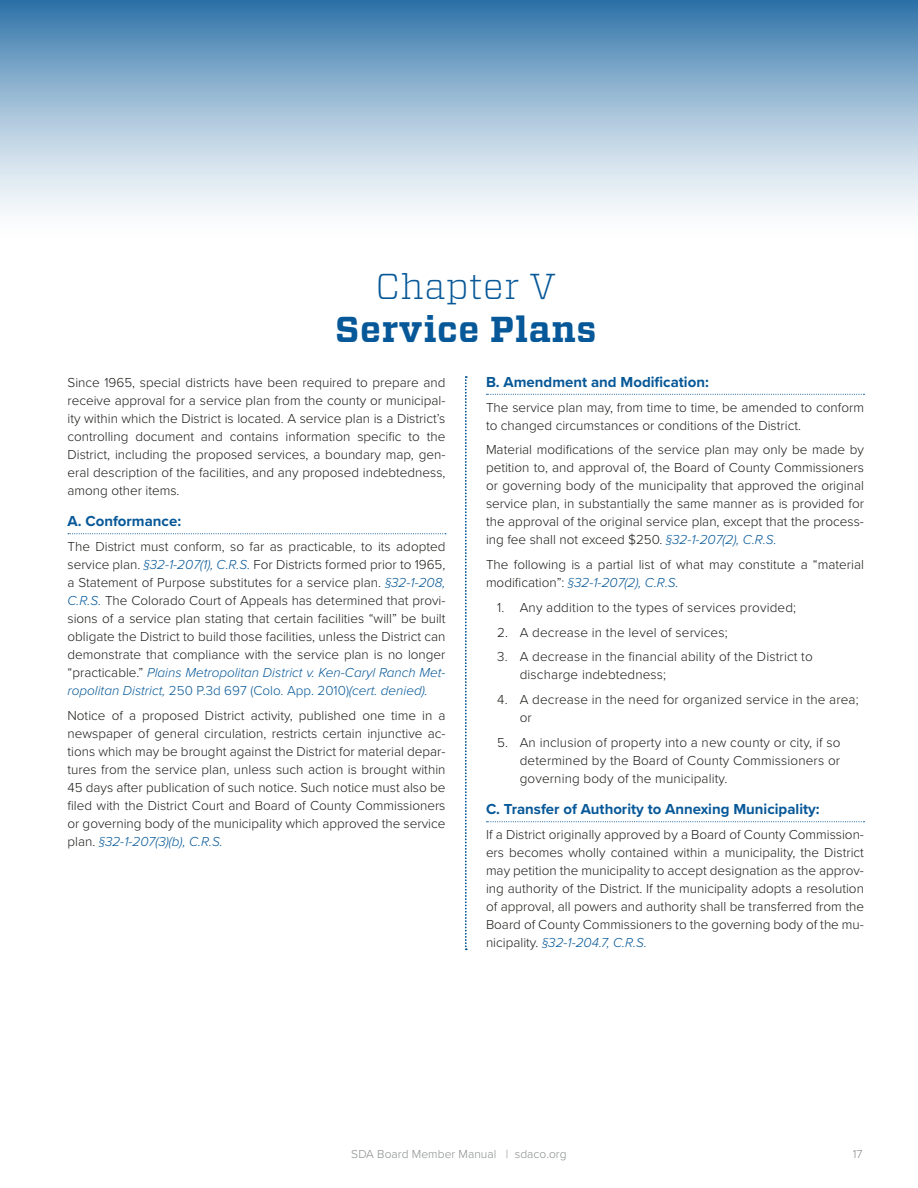
<style>
.page{position:relative;width:918px;height:1188px;background:#fff}
.page>*{position:absolute;margin:0;border:0;box-sizing:border-box;transform-origin:0 0}
.t1{font:700 36px "Vitesse";letter-spacing:.02em;color:#075898}
.t2{font:300 36px "Vitesse";letter-spacing:.02em;color:#075898}
.t3{font:700 15px "Proxima Nova";color:#075898}
.t4{font:300 13.5px/18px "Proxima Nova";color:#1c1c1a;text-align:justify}
.t5{font:300 12px "Proxima Nova";letter-spacing:.005em;color:#898c8d}
.s1{font-style:italic;color:#075898}
.s2{color:#075898}
</style>
<div class="page">
<svg style="left:68px;top:533px;width:378px;height:1px"></svg>
<svg style="left:487px;top:394px;width:377px;height:1px"></svg>
<svg style="left:487px;top:821px;width:377px;height:1px"></svg>
<svg style="left:465px;top:376px;width:2px;height:574px"></svg>
<div style="left:0;top:0;width:918px;height:241px;background:linear-gradient(to bottom,#3a7aad,#fff)"></div>
<h1 class="t2" style="left:375px;top:261px;width:182px">Chapter V</h1>
<h1 class="t1" style="left:335px;top:305px;width:263px">Service Plans</h1>
<p class="t4" style="left:68px;top:373px;width:380px">Since 1965, special districts have been required to prepare and receive approval for a service plan from the county or municipal&shy;ity within which the District is located. A service plan is a District’s controlling document and contains information specific to the District, including the proposed services, a boundary map, gen&shy;eral description of the facilities, and any proposed indebtedness, among other items.</p>
<p class="t3" style="left:68px;top:510px;width:115px">A. Conformance:</p>
<p class="t4" style="left:68px;top:537px;width:380px">The District must conform, so far as practicable, to its adopted service plan. <span class="s1">§32-1-207(1), C.R.S.</span> For Districts formed prior to 1965, a Statement of Purpose substitutes for a service plan. <span class="s1">§32-1-208, C.R.S.</span> The Colorado Court of Appeals has determined that provi&shy;sions of a service plan stating that certain facilities “will” be built obligate the District to build those facilities, unless the District can demonstrate that compliance with the service plan is no longer “practicable.” <span class="s1">Plains Metropolitan District v. Ken-Caryl Ranch Met&shy;ropolitan District,</span> <span class="s2">250 P.3d 697 (Colo. App. 2010)</span><span class="s1">(cert. denied).</span></p>
<p class="t4" style="left:68px;top:706px;width:380px">Notice of a proposed District activity, published one time in a newspaper of general circulation, restricts certain injunctive ac&shy;tions which may be brought against the District for material depar&shy;tures from the service plan, unless such action is brought within 45 days after publication of such notice. Such notice must also be filed with the District Court and Board of County Commissioners or governing body of the municipality which approved the service plan. <span class="s1">§32-1-207(3)(b), C.R.S.</span></p>
<p class="t3" style="left:486px;top:371px;width:224px">B. Amendment and Modification:</p>
<p class="t4" style="left:486px;top:398px;width:380px">The service plan may, from time to time, be amended to conform to changed circumstances or conditions of the District.</p>
<p class="t4" style="left:486px;top:440px;width:380px">Material modifications of the service plan may only be made by petition to, and approval of, the Board of County Commissioners or governing body of the municipality that approved the original service plan, in substantially the same manner as is provided for the approval of the original service plan, except that the process&shy;ing fee shall not exceed $250. <span class="s1">§32-1-207(2), C.R.S.</span></p>
<p class="t4" style="left:486px;top:555px;width:379px">The following is a partial list of what may constitute a “material modification”: <span class="s1">§32-1-207(2), C.R.S.</span></p>
<p class="t4" style="left:497px;top:598px;width:300px">1. Any addition to the types of services provided;</p>
<p class="t4" style="left:497px;top:622px;width:232px">2. A decrease in the level of services;</p>
<p class="t4" style="left:520px;top:647px;width:295px;text-indent:-23px">3. A decrease in the financial ability of the District to discharge indebtedness;</p>
<p class="t4" style="left:520px;top:690px;width:341px;text-indent:-23px">4. A decrease in the need for organized service in the area; or</p>
<p class="t4" style="left:520px;top:733px;width:322px;text-indent:-23px">5. An inclusion of property into a new county or city, if so determined by the Board of County Commissioners or governing body of the municipality.</p>
<p class="t3" style="left:486px;top:798px;width:335px">C. Transfer of Authority to Annexing Municipality:</p>
<p class="t4" style="left:486px;top:825px;width:380px">If a District originally approved by a Board of County Commission&shy;ers becomes wholly contained within a municipality, the District may petition the municipality to accept designation as the approv&shy;ing authority of the District. If the municipality adopts a resolution of approval, all powers and authority shall be transferred from the Board of County Commissioners to the governing body of the mu&shy;nicipality. <span class="s1">§32-1-204.7, C.R.S.</span></p>
<p class="t5" style="left:351px;top:1145px;width:217px">SDA Board Member Manual | sdaco.org</p>
<p class="t5" style="left:853px;top:1145px;width:11px">17</p>
</div>
